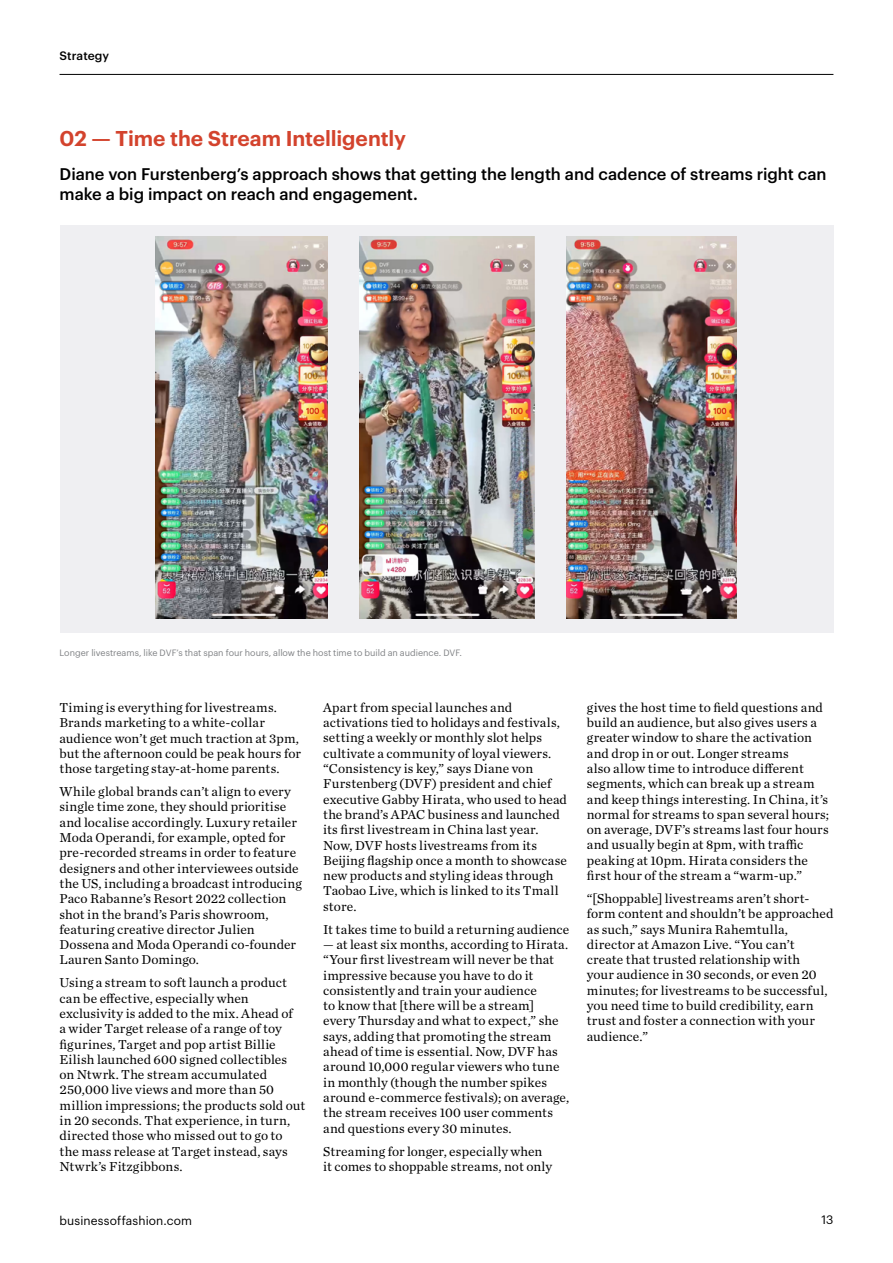
<style>
.page{position:relative;width:893px;height:1263px;background:#fff}
.page>*{position:absolute;margin:0;border:0;box-sizing:border-box;transform-origin:0 0}
.t1{font:600 21px "Graphik";letter-spacing:-.005em;color:#d3432d}
.t2{font:500 16.5px/19.8px "Graphik";color:#000}
.t3{font:13.5px/15.3px "Chronicle Text G1";letter-spacing:.01em;color:#000}
.t4{font:12px "Graphik";letter-spacing:.01em;color:#000}
.t5{font:500 12px "Graphik";letter-spacing:.005em;color:#000}
.t6{font:9px "Graphik";letter-spacing:-.005em;color:#808285}
</style>
<div class="page">
<hr style="left:60px;top:74px;width:773px;height:1px;background:#000">
<div style="left:60px;top:225px;width:773px;height:408px;background:#efeff2"></div>
<img style="left:155px;top:237px;width:582px;height:382px">
<div style="left:328px;top:227px;width:31px;height:404px;background:#efeff2"></div>
<div style="left:535px;top:227px;width:30px;height:404px;background:#efeff2"></div>
<p class="t5" style="left:60px;top:46px;width:51px">Strategy</p>
<h1 class="t1" style="left:60px;top:122px;width:348px">02 — Time the Stream Intelligently</h1>
<p class="t2" style="left:60px;top:163px;width:768px">Diane von Furstenberg’s approach shows that getting the length and cadence of streams right can make a big impact on reach and engagement.</p>
<p class="t6" style="left:60px;top:646px;width:404px">Longer livestreams, like DVF’s that span four hours, allow the host time to build an audience. DVF.</p>
<p class="t3" style="left:60px;top:699px;width:243px">Timing is everything for livestreams.<br>Brands marketing to a white-collar audience won’t get much traction at 3pm, but the afternoon could be peak hours for those targeting stay-at-home parents.</p>
<p class="t3" style="left:60px;top:783px;width:244px">While global brands can’t align to every single time zone, they should prioritise and localise accordingly. Luxury retailer Moda Operandi, for example, opted for pre-recorded streams in order to feature designers and other interviewees outside the US, including a broadcast introducing Paco Rabanne’s Resort 2022 collection shot in the brand’s Paris showroom, featuring creative director Julien Dossena and Moda Operandi co-founder Lauren Santo Domingo.</p>
<p class="t3" style="left:60px;top:974px;width:247px">Using a stream to soft launch a product can be effective, especially when exclusivity is added to the mix. Ahead of<br>a wider Target release of a range of toy figurines, Target and pop artist Billie Eilish launched 600 signed collectibles on Ntwrk. The stream accumulated 250,000 live views and more than 50 million impressions; the products sold out in 20 seconds. That experience, in turn, directed those who missed out to go to the mass release at Target instead, says Ntwrk’s Fitzgibbons.</p>
<p class="t3" style="left:323px;top:699px;width:245px">Apart from special launches and activations tied to holidays and festivals, setting a weekly or monthly slot helps cultivate a community of loyal viewers. “Consistency is key,” says Diane von Furstenberg (DVF) president and chief executive Gabby Hirata, who used to head the brand’s APAC business and launched its first livestream in China last year.<br>Now, DVF hosts livestreams from its Beijing flagship once a month to showcase new products and styling ideas through Taobao Live, which is linked to its Tmall store.</p>
<p class="t3" style="left:323px;top:921px;width:248px">It takes time to build a returning audience</p>
<p class="t3" style="left:323px;top:936px;width:248px">— at least six months, according to Hirata. “Your first livestream will never be that impressive because you have to do it consistently and train your audience<br>to know that [there will be a stream] every Thursday and what to expect,” she says, adding that promoting the stream ahead of time is essential. Now, DVF has around 10,000 regular viewers who tune in monthly (though the number spikes around e-commerce festivals); on average, the stream receives 100 user comments and questions every 30 minutes.</p>
<p class="t3" style="left:323px;top:1142px;width:231px">Streaming for longer, especially when it comes to shoppable streams, not only</p>
<p class="t3" style="left:587px;top:699px;width:244px">gives the host time to field questions and build an audience, but also gives users a greater window to share the activation and drop in or out. Longer streams<br>also allow time to introduce different segments, which can break up a stream and keep things interesting. In China, it’s normal for streams to span several hours; on average, DVF’s streams last four hours and usually begin at 8pm, with traffic peaking at 10pm. Hirata considers the first hour of the stream a “warm-up.”</p>
<p class="t3" style="left:587px;top:890px;width:248px">“[Shoppable] livestreams aren’t short&shy;form content and shouldn’t be approached as such,” says Munira Rahemtulla, director at Amazon Live. “You can’t create that trusted relationship with<br>your audience in 30 seconds, or even 20 minutes; for livestreams to be successful, you need time to build credibility, earn trust and foster a connection with your audience.”</p>
<p class="t4" style="left:60px;top:1211px;width:134px">businessoffashion.com</p>
<p class="t4" style="left:821px;top:1210px;width:14px">13</p>
</div>
